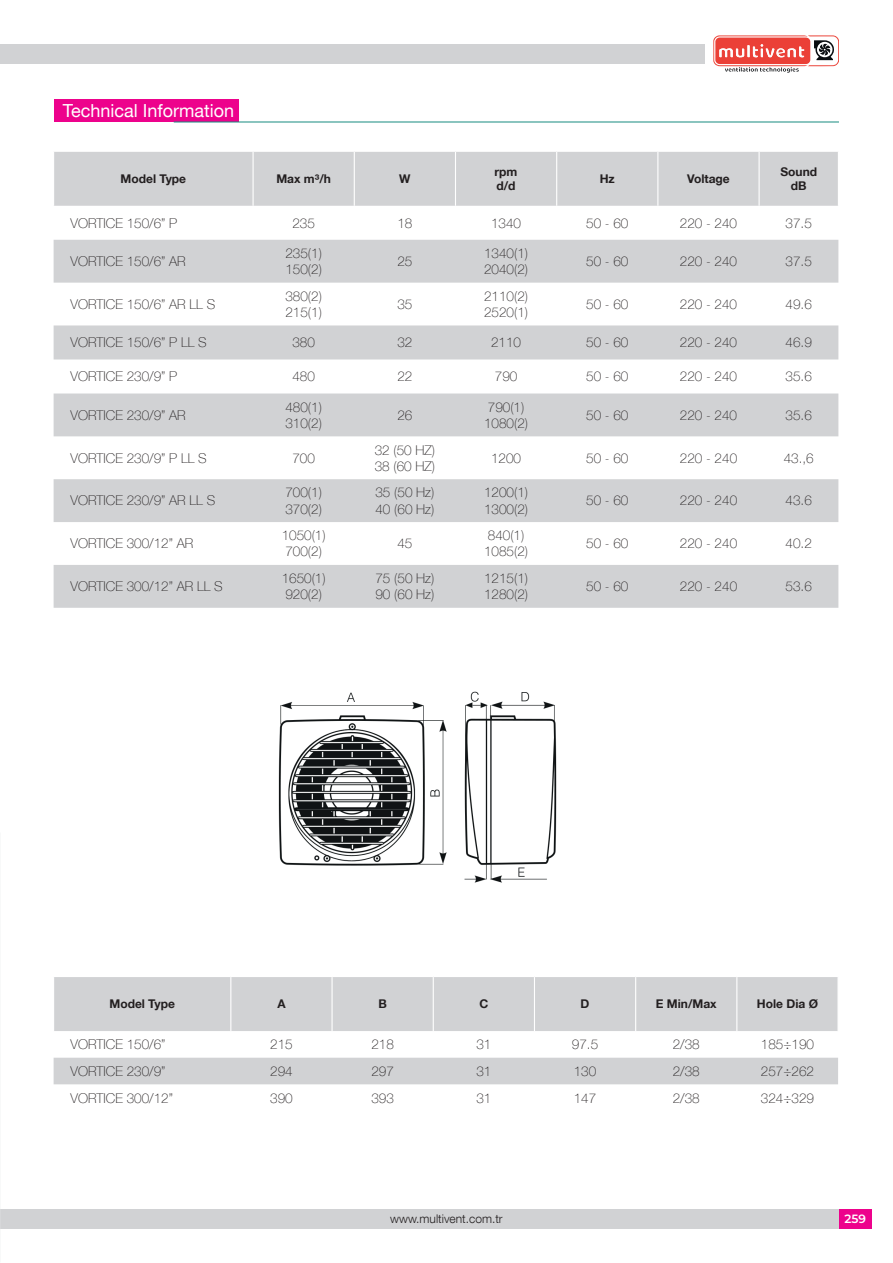
<style>
.page{position:relative;width:893px;height:1263px;background:#fff}
.page>*{position:absolute;margin:0;border:0;box-sizing:border-box;transform-origin:0 0}
.t1{font:18px "Helvetica Neue LT Std";color:#fff}
.t2{font:100 13.5px/16.2px "Helvetica Neue LT Std";color:#231f20}
.t3{font:700 12px/14.4px "Helvetica Neue LT Std";color:#231f20}
.t4{font:300 12px "Helvetica Neue LT Std";color:#231f20}
.t5{font:600 12px "Montserrat";color:#fff}
</style>
<div class="page">
<div style="left:0;top:1209px;width:839px;height:19px;background:#d1d2d4"></div>
<div style="left:839px;top:1209px;width:32px;height:19px;background:#ed028c"></div>
<div style="left:0;top:44px;width:704px;height:20px;background:#d1d2d4"></div>
<svg style="left:713px;top:35px;width:126px;height:38px"></svg>
<div style="left:54px;top:100px;width:184px;height:22px;background:#ed028c"></div>
<hr style="left:174px;top:122px;width:665px;height:1px;background:#178c80">
<img style="left:278px;top:691px;width:279px;height:192px">
<div style="left:54px;top:152px;width:784px;height:54px;background:#d1d2d4"></div>
<svg style="left:54px;top:240px;width:784px;height:368px;fill:#d1d2d4"></svg>
<hr style="left:253px;top:152px;width:1px;height:54px;background:#fff">
<hr style="left:354px;top:152px;width:1px;height:54px;background:#fff">
<hr style="left:455px;top:152px;width:1px;height:54px;background:#fff">
<hr style="left:556px;top:152px;width:1px;height:54px;background:#fff">
<hr style="left:657px;top:152px;width:1px;height:54px;background:#fff">
<hr style="left:758px;top:152px;width:2px;height:54px;background:#fff">
<div style="left:54px;top:977px;width:783px;height:54px;background:#d1d2d4"></div>
<div style="left:54px;top:1058px;width:784px;height:26px;background:#d1d2d4"></div>
<hr style="left:230px;top:977px;width:1px;height:54px;background:#fff">
<hr style="left:331px;top:977px;width:2px;height:54px;background:#fff">
<hr style="left:433px;top:977px;width:1px;height:54px;background:#fff">
<hr style="left:534px;top:977px;width:1px;height:54px;background:#fff">
<hr style="left:635px;top:977px;width:1px;height:54px;background:#fff">
<hr style="left:736px;top:977px;width:1px;height:54px;background:#fff">
<h1 class="t1" style="left:63px;top:100px;width:173px">Technical Information</h1>
<p class="t3" style="left:121px;top:171px;width:67px">Model Type</p>
<p class="t3" style="left:276px;top:171px;width:56px">Max m³/h</p>
<p class="t3" style="left:399px;top:171px;width:13px">W</p>
<p class="t3" style="left:495px;top:164px;width:24px">rpm d/d</p>
<p class="t3" style="left:600px;top:171px;width:17px">Hz</p>
<p class="t3" style="left:687px;top:171px;width:44px">Voltage</p>
<p class="t3" style="left:780px;top:164px;width:38px;text-align:center">Sound dB</p>
<p class="t2" style="left:71px;top:215px;width:108px">VORTICE 150/6” P</p>
<p class="t2" style="left:292px;top:215px;width:24px">235</p>
<p class="t2" style="left:397px;top:215px;width:17px">18</p>
<p class="t2" style="left:491px;top:215px;width:32px">1340</p>
<p class="t2" style="left:586px;top:215px;width:44px">50 - 60</p>
<p class="t2" style="left:680px;top:215px;width:59px">220 - 240</p>
<p class="t2" style="left:786px;top:215px;width:28px">37.5</p>
<p class="t2" style="left:71px;top:253px;width:117px">VORTICE 150/6” AR</p>
<p class="t2" style="left:285px;top:245px;width:38px">235(1)<br>150(2)</p>
<p class="t2" style="left:397px;top:253px;width:17px">25</p>
<p class="t2" style="left:484px;top:245px;width:46px">1340(1)<br>2040(2)</p>
<p class="t2" style="left:586px;top:253px;width:44px">50 - 60</p>
<p class="t2" style="left:680px;top:253px;width:59px">220 - 240</p>
<p class="t2" style="left:786px;top:253px;width:28px">37.5</p>
<p class="t2" style="left:71px;top:296px;width:146px">VORTICE 150/6” AR LL S</p>
<p class="t2" style="left:285px;top:288px;width:38px">380(2)<br>215(1)</p>
<p class="t2" style="left:397px;top:296px;width:17px">35</p>
<p class="t2" style="left:484px;top:288px;width:46px">2110(2)<br>2520(1)</p>
<p class="t2" style="left:586px;top:296px;width:44px">50 - 60</p>
<p class="t2" style="left:680px;top:296px;width:59px">220 - 240</p>
<p class="t2" style="left:786px;top:296px;width:28px">49.6</p>
<p class="t2" style="left:71px;top:334px;width:138px">VORTICE 150/6” P LL S</p>
<p class="t2" style="left:292px;top:334px;width:24px">380</p>
<p class="t2" style="left:397px;top:334px;width:17px">32</p>
<p class="t2" style="left:491px;top:334px;width:32px">2110</p>
<p class="t2" style="left:586px;top:334px;width:44px">50 - 60</p>
<p class="t2" style="left:680px;top:334px;width:59px">220 - 240</p>
<p class="t2" style="left:786px;top:334px;width:28px">46.9</p>
<p class="t2" style="left:71px;top:368px;width:108px">VORTICE 230/9” P</p>
<p class="t2" style="left:292px;top:368px;width:24px">480</p>
<p class="t2" style="left:397px;top:368px;width:17px">22</p>
<p class="t2" style="left:495px;top:368px;width:24px">790</p>
<p class="t2" style="left:586px;top:368px;width:44px">50 - 60</p>
<p class="t2" style="left:680px;top:368px;width:59px">220 - 240</p>
<p class="t2" style="left:786px;top:368px;width:28px">35.6</p>
<p class="t2" style="left:71px;top:407px;width:117px">VORTICE 230/9” AR</p>
<p class="t2" style="left:285px;top:399px;width:38px">480(1)<br>310(2)</p>
<p class="t2" style="left:397px;top:407px;width:17px">26</p>
<p class="t2" style="left:484px;top:399px;width:46px">790(1)<br>1080(2)</p>
<p class="t2" style="left:586px;top:407px;width:44px">50 - 60</p>
<p class="t2" style="left:680px;top:407px;width:59px">220 - 240</p>
<p class="t2" style="left:786px;top:407px;width:28px">35.6</p>
<p class="t2" style="left:71px;top:450px;width:138px">VORTICE 230/9” P LL S</p>
<p class="t2" style="left:292px;top:450px;width:24px">700</p>
<p class="t2" style="left:375px;top:442px;width:62px">32 (50 HZ)<br>38 (60 HZ)</p>
<p class="t2" style="left:491px;top:450px;width:32px">1200</p>
<p class="t2" style="left:586px;top:450px;width:44px">50 - 60</p>
<p class="t2" style="left:680px;top:450px;width:59px">220 - 240</p>
<p class="t2" style="left:784px;top:450px;width:32px">43.,6</p>
<p class="t2" style="left:71px;top:493px;width:146px">VORTICE 230/9” AR LL S</p>
<p class="t2" style="left:285px;top:484px;width:38px">700(1)<br>370(2)</p>
<p class="t2" style="left:375px;top:484px;width:60px">35 (50 Hz)<br>40 (60 Hz)</p>
<p class="t2" style="left:484px;top:484px;width:46px">1200(1)<br>1300(2)</p>
<p class="t2" style="left:586px;top:493px;width:44px">50 - 60</p>
<p class="t2" style="left:680px;top:493px;width:59px">220 - 240</p>
<p class="t2" style="left:786px;top:493px;width:28px">43.6</p>
<p class="t2" style="left:71px;top:535px;width:124px">VORTICE 300/12” AR</p>
<p class="t2" style="left:282px;top:527px;width:46px">1050(1)<br>700(2)</p>
<p class="t2" style="left:397px;top:535px;width:17px">45</p>
<p class="t2" style="left:484px;top:527px;width:46px">840(1)<br>1085(2)</p>
<p class="t2" style="left:586px;top:535px;width:44px">50 - 60</p>
<p class="t2" style="left:680px;top:535px;width:59px">220 - 240</p>
<p class="t2" style="left:786px;top:535px;width:28px">40.2</p>
<p class="t2" style="left:71px;top:578px;width:154px">VORTICE 300/12” AR LL S</p>
<p class="t2" style="left:282px;top:570px;width:46px">1650(1)<br>920(2)</p>
<p class="t2" style="left:375px;top:570px;width:60px">75 (50 Hz)<br>90 (60 Hz)</p>
<p class="t2" style="left:484px;top:570px;width:46px">1215(1)<br>1280(2)</p>
<p class="t2" style="left:586px;top:578px;width:44px">50 - 60</p>
<p class="t2" style="left:680px;top:578px;width:59px">220 - 240</p>
<p class="t2" style="left:786px;top:578px;width:28px">53.6</p>
<p class="t3" style="left:109px;top:996px;width:67px">Model Type</p>
<p class="t3" style="left:277px;top:996px;width:10px">A</p>
<p class="t3" style="left:378px;top:996px;width:10px">B</p>
<p class="t3" style="left:479px;top:996px;width:10px">C</p>
<p class="t3" style="left:581px;top:996px;width:10px">D</p>
<p class="t3" style="left:656px;top:996px;width:62px">E Min/Max</p>
<p class="t3" style="left:757px;top:996px;width:63px">Hole Dia Ø</p>
<p class="t2" style="left:71px;top:1036px;width:96px">VORTICE 150/6”</p>
<p class="t2" style="left:270px;top:1036px;width:24px">215</p>
<p class="t2" style="left:371px;top:1036px;width:24px">218</p>
<p class="t2" style="left:476px;top:1036px;width:17px">31</p>
<p class="t2" style="left:572px;top:1036px;width:28px">97.5</p>
<p class="t2" style="left:673px;top:1036px;width:29px">2/38</p>
<p class="t2" style="left:761px;top:1036px;width:55px">185÷190</p>
<p class="t2" style="left:71px;top:1063px;width:96px">VORTICE 230/9”</p>
<p class="t2" style="left:270px;top:1063px;width:24px">294</p>
<p class="t2" style="left:371px;top:1063px;width:24px">297</p>
<p class="t2" style="left:476px;top:1063px;width:17px">31</p>
<p class="t2" style="left:574px;top:1063px;width:24px">130</p>
<p class="t2" style="left:673px;top:1063px;width:29px">2/38</p>
<p class="t2" style="left:761px;top:1063px;width:55px">257÷262</p>
<p class="t2" style="left:71px;top:1089px;width:104px">VORTICE 300/12”</p>
<p class="t2" style="left:270px;top:1089px;width:24px">390</p>
<p class="t2" style="left:371px;top:1089px;width:24px">393</p>
<p class="t2" style="left:476px;top:1089px;width:17px">31</p>
<p class="t2" style="left:574px;top:1089px;width:24px">147</p>
<p class="t2" style="left:673px;top:1089px;width:29px">2/38</p>
<p class="t2" style="left:761px;top:1089px;width:55px">324÷329</p>
<p class="t4" style="left:390px;top:1211px;width:114px">www.multivent.com.tr</p>
<p class="t5" style="left:844px;top:1211px;width:23px">259</p>
</div>
